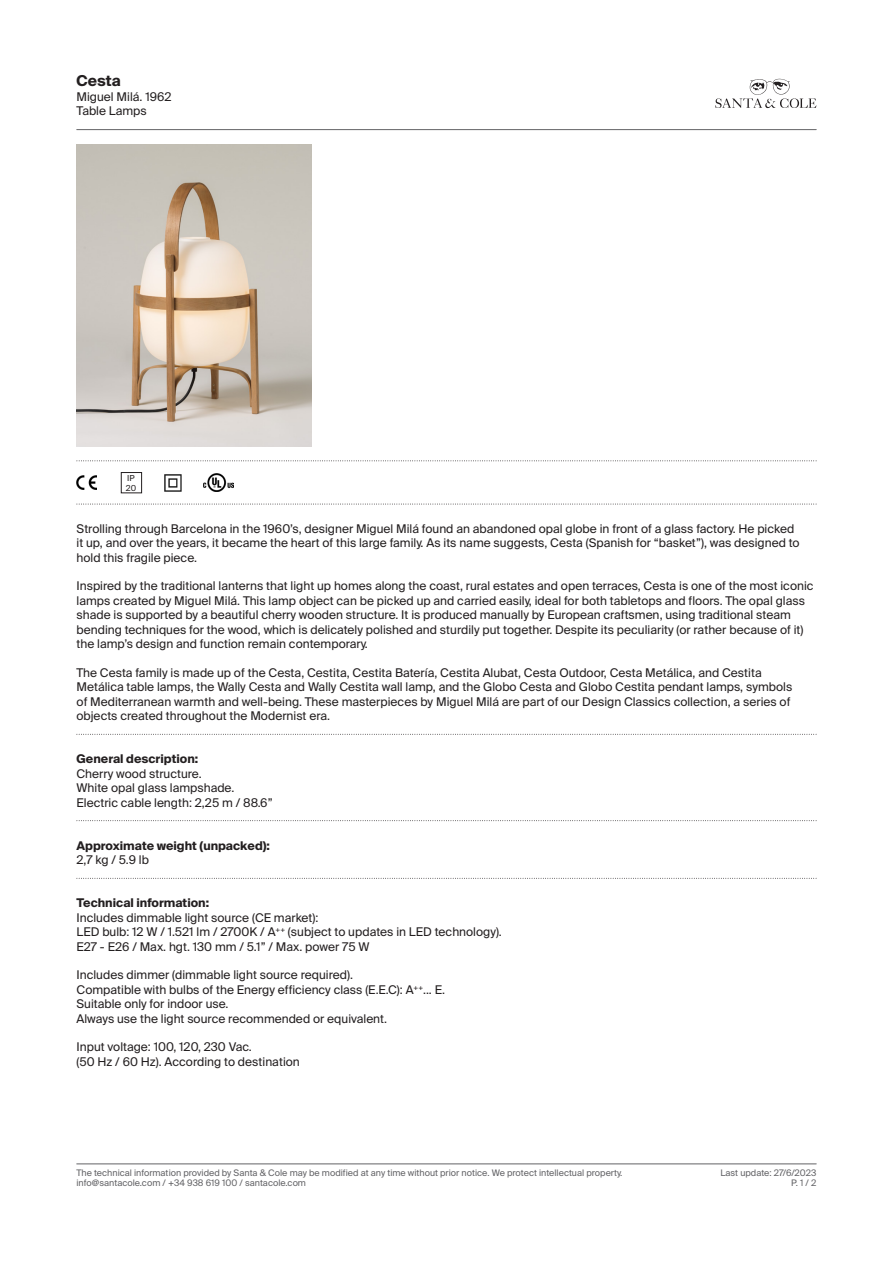
<style>
.page{position:relative;width:893px;height:1263px;background:#fff}
.page>*{position:absolute;margin:0;border:0;box-sizing:border-box;transform-origin:0 0}
.t1{font:700 15px "Suisse Intl";color:#231f20}
.t2{font:12px/14.4px "Suisse Intl";color:#231f20}
.t3{font:700 12px/14.4px "Suisse Intl";color:#231f20}
.t4{font:9px "Suisse Intl";color:#636366}
.t5{font:8.25px "Suisse Intl";color:#231f20}
.s1{font-weight:700}
.s2{font-weight:400}
</style>
<div class="page">
<svg style="left:715px;top:79px;width:101px;height:29px"></svg>
<hr style="left:77px;top:129px;width:739px;height:1px;background:#636366">
<hr style="left:77px;top:1163px;width:739px;height:1px;background:#636366">
<svg style="left:77px;top:460px;width:740px;height:1px"></svg>
<svg style="left:77px;top:504px;width:740px;height:1px"></svg>
<svg style="left:77px;top:878px;width:740px;height:1px"></svg>
<svg style="left:77px;top:734px;width:740px;height:1px"></svg>
<svg style="left:77px;top:820px;width:740px;height:1px"></svg>
<img style="left:77px;top:144px;width:234px;height:302px">
<img style="left:77px;top:476px;width:19px;height:13px">
<img style="left:203px;top:473px;width:31px;height:18px">
<div style="left:121px;top:472px;width:21px;height:21px;border:1px solid #231f20"></div>
<img style="left:165px;top:474px;width:16px;height:17px">
<p class="t1" style="left:77px;top:72px;width:46px">Cesta</p>
<p class="t2" style="left:77px;top:89px;width:97px">Miguel Milá. 1962<br>Table Lamps</p>
<p class="t5" style="left:127px;top:473px;width:9px">IP</p>
<p class="t5" style="left:126px;top:483px;width:12px">20</p>
<p class="t2" style="left:77px;top:521px;width:725px">Strolling through Barcelona in the 1960’s, designer Miguel Milá found an abandoned opal globe in front of a glass factory. He picked it up, and over the years, it became the heart of this large family. As its name suggests, Cesta (Spanish for “basket”), was designed to hold this fragile piece.</p>
<p class="t2" style="left:77px;top:579px;width:738px">Inspired by the traditional lanterns that light up homes along the coast, rural estates and open terraces, Cesta is one of the most iconic lamps created by Miguel Milá. This lamp object can be picked up and carried easily, ideal for both tabletops and floors. The opal glass shade is supported by a beautiful cherry wooden structure. It is produced manually by European craftsmen, using traditional steam bending techniques for the wood, which is delicately polished and sturdily put together. Despite its peculiarity (or rather because of it) the lamp’s design and function remain contemporary.</p>
<p class="t2" style="left:77px;top:665px;width:717px">The Cesta family is made up of the Cesta, Cestita, Cestita Batería, Cestita Alubat, Cesta Outdoor, Cesta Metálica, and Cestita Metálica table lamps, the Wally Cesta and Wally Cestita wall lamp, and the Globo Cesta and Globo Cestita pendant lamps, symbols of Mediterranean warmth and well-being. These masterpieces by Miguel Milá are part of our Design Classics collection, a series of objects created throughout the Modernist era.</p>
<p class="t2" style="left:77px;top:752px;width:127px"><span class="s1">General description:<br></span>Cherry wood structure.</p>
<p class="t2" style="left:77px;top:781px;width:159px">White opal glass lampshade.</p>
<p class="t2" style="left:77px;top:795px;width:198px">Electric cable length: 2,25 m / 88.6”</p>
<p class="t3" style="left:77px;top:838px;width:195px">Approximate weight (unpacked):<br><span class="s2">2,7 kg / 5.9 lb</span></p>
<p class="t2" style="left:77px;top:896px;width:243px"><span class="s1">Technical information:<br></span>Includes dimmable light source (CE market):</p>
<p class="t2" style="left:77px;top:925px;width:427px">LED bulb: 12 W / 1.521 lm / 2700K / A<sup>++</sup> (subject to updates in LED technology).</p>
<p class="t2" style="left:77px;top:939px;width:294px">E27 - E26 / Max. hgt. 130 mm / 5.1” / Max. power 75 W</p>
<p class="t2" style="left:77px;top:968px;width:278px">Includes dimmer (dimmable light source required).</p>
<p class="t2" style="left:77px;top:982px;width:370px">Compatible with bulbs of the Energy efficiency class (E.E.C): A<sup>++</sup>... E.</p>
<p class="t2" style="left:77px;top:997px;width:154px">Suitable only for indoor use.</p>
<p class="t2" style="left:77px;top:1011px;width:312px">Always use the light source recommended or equivalent.</p>
<p class="t2" style="left:77px;top:1040px;width:225px">Input voltage: 100, 120, 230 Vac.<br>(50 Hz / 60 Hz). According to destination</p>
<p class="t4" style="left:77px;top:1167px;width:547px">The technical information provided by Santa &amp; Cole may be modified at any time without prior notice. We protect intellectual property.</p>
<p class="t4" style="left:720px;top:1167px;width:98px">Last update: 27/6/2023</p>
<p class="t4" style="left:77px;top:1178px;width:231px">info@santacole.com / +34 938 619 100 / santacole.com</p>
<p class="t4" style="left:791px;top:1178px;width:27px">P. 1 / 2</p>
</div>
